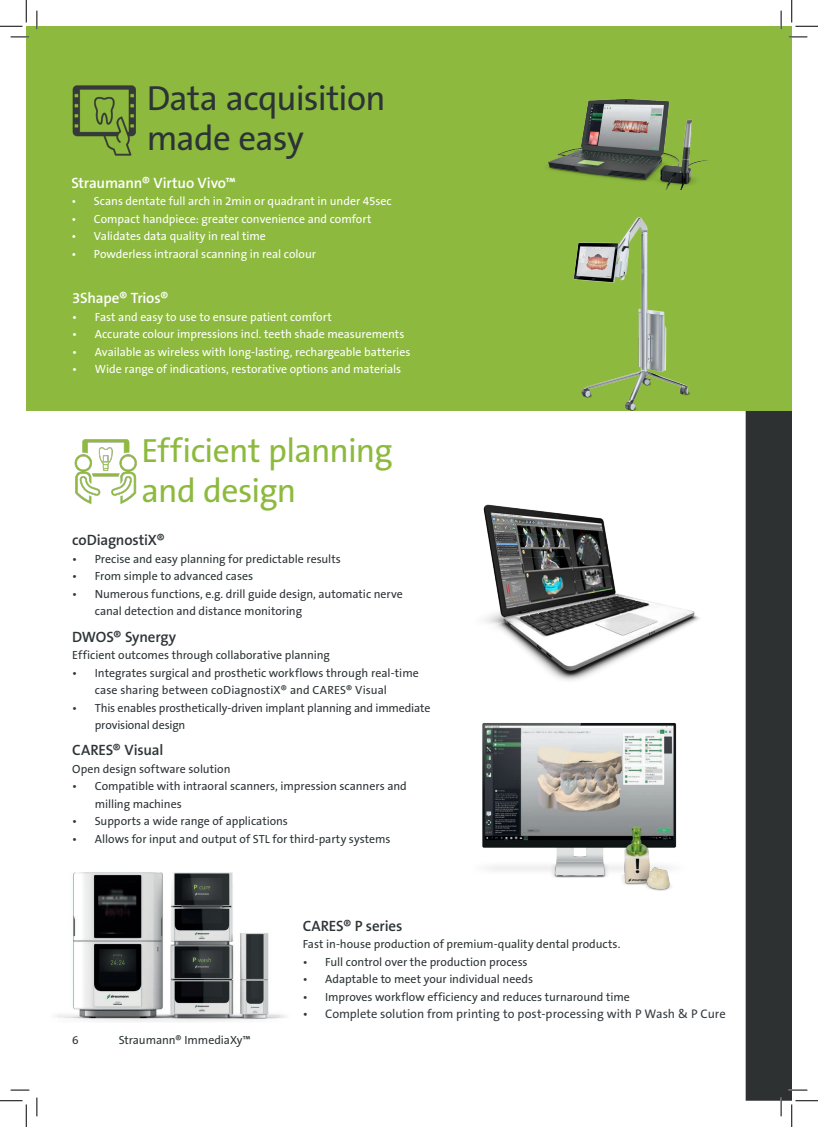
<style>
.page{position:relative;width:818px;height:1127px;background:#fff}
.page>*{position:absolute;margin:0;border:0;box-sizing:border-box;transform-origin:0 0}
.t1{font:35px "The Sans B5 Plain";letter-spacing:-.02em;color:#2c3336}
.t2{font:33.75px "The Sans B5 Plain";letter-spacing:-.025em;color:#8dba3e}
.Copy_Title{font:600 15px "The Sans B6";letter-spacing:-.01em;color:#2d3537}
.t3{font:600 15px "The Sans B6";letter-spacing:-.015em;color:#fff}
.t4{font:12.5px "The Sans B5 Plain";color:#353b40}
.Copy{font:11.88px/17.5px "The Sans B5 Plain";letter-spacing:-.005em;color:#2d3537}
.t5{font:11.88px "The Sans B5 Plain";letter-spacing:-.005em;color:#fff}
</style>
<div class="page">
<div style="left:26px;top:26px;width:766px;height:385px;background:#8dba3e"></div>
<img style="left:548px;top:99px;width:160px;height:90px">
<img style="left:573px;top:217px;width:118px;height:194px">
<img style="left:483px;top:504px;width:216px;height:177px">
<img style="left:55px;top:872px;width:231px;height:150px">
<img style="left:482px;top:723px;width:195px;height:168px">
<img style="left:72px;top:85px;width:64px;height:71px">
<img style="left:74px;top:439px;width:63px;height:65px">
<svg style="left:11px;top:36px;width:18px;height:2px"></svg>
<svg style="left:788px;top:36px;width:19px;height:2px"></svg>
<svg style="left:11px;top:1089px;width:18px;height:1px"></svg>
<svg style="left:36px;top:11px;width:2px;height:18px"></svg>
<svg style="left:36px;top:1097px;width:2px;height:18px"></svg>
<svg style="left:780px;top:11px;width:2px;height:18px"></svg>
<svg style="left:0;top:0;width:27px;height:27px"></svg>
<svg style="left:0;top:1100px;width:27px;height:26px"></svg>
<svg style="left:791px;top:0;width:27px;height:27px"></svg>
<svg style="left:746px;top:411px;width:72px;height:715px"></svg>
<p class="t1" style="left:147px;top:80px;width:240px">Data acquisition</p>
<p class="t1" style="left:147px;top:120px;width:159px">made easy</p>
<p class="t3" style="left:71px;top:175px;width:166px">Straumann® Virtuo Vivo™</p>
<p class="t5" style="left:71px;top:195px;width:322px">• Scans dentate full arch in 2min or quadrant in under 45sec</p>
<p class="t5" style="left:71px;top:213px;width:301px">• Compact handpiece: greater convenience and comfort</p>
<p class="t5" style="left:71px;top:230px;width:196px">• Validates data quality in real time</p>
<p class="t5" style="left:71px;top:248px;width:246px">• Powderless intraoral scanning in real colour</p>
<p class="t3" style="left:72px;top:290px;width:98px">3Shape® Trios®</p>
<p class="t5" style="left:72px;top:310px;width:261px">• Fast and easy to use to ensure patient comfort</p>
<p class="t5" style="left:72px;top:328px;width:334px">• Accurate colour impressions incl. teeth shade measurements</p>
<p class="t5" style="left:72px;top:345px;width:340px">• Available as wireless with long-lasting, rechargeable batteries</p>
<p class="t5" style="left:72px;top:363px;width:330px">• Wide range of indications, restorative options and materials</p>
<p class="t2" style="left:142px;top:433px;width:253px">Efficient planning</p>
<p class="t2" style="left:142px;top:473px;width:156px">and design</p>
<p class="Copy_Title" style="left:72px;top:532px;width:94px">coDiagnostiX®</p>
<p class="Copy" style="left:72px;top:550px;width:270px">• Precise and easy planning for predictable results</p>
<p class="Copy" style="left:72px;top:567px;width:182px">• From simple to advanced cases</p>
<p class="Copy" style="left:95px;top:585px;width:310px;text-indent:-23px">• Numerous functions, e.g. drill guide design, automatic nerve canal detection and distance monitoring</p>
<p class="Copy_Title" style="left:72px;top:628px;width:105px">DWOS® Synergy</p>
<p class="Copy" style="left:72px;top:646px;width:259px">Efficient outcomes through collaborative planning</p>
<p class="Copy" style="left:95px;top:664px;width:326px;text-indent:-23px">• Integrates surgical and prosthetic workflows through real-time case sharing between coDiagnostiX® and CARES® Visual</p>
<p class="Copy" style="left:95px;top:699px;width:337px;text-indent:-23px">• This enables prosthetically-driven implant planning and immediate provisional design</p>
<p class="Copy_Title" style="left:72px;top:742px;width:92px">CARES® Visual</p>
<p class="Copy" style="left:72px;top:760px;width:160px">Open design software solution</p>
<p class="Copy" style="left:95px;top:777px;width:313px;text-indent:-23px">• Compatible with intraoral scanners, impression scanners and milling machines</p>
<p class="Copy" style="left:72px;top:812px;width:217px">• Supports a wide range of applications</p>
<p class="Copy" style="left:72px;top:830px;width:320px">• Allows for input and output of STL for third-party systems</p>
<p class="Copy" style="left:72px;top:1031px;width:8px">6</p>
<p class="Copy" style="left:119px;top:1031px;width:134px">Straumann® ImmediaXy™</p>
<p class="Copy_Title" style="left:303px;top:917px;width:101px">CARES® P series</p>
<p class="Copy" style="left:303px;top:935px;width:319px">Fast in-house production of premium-quality dental products.</p>
<p class="Copy" style="left:303px;top:952px;width:226px">• Full control over the production process</p>
<p class="Copy" style="left:303px;top:970px;width:232px">• Adaptable to meet your individual needs</p>
<p class="Copy" style="left:303px;top:987px;width:329px">• Improves workflow efficiency and reduces turnaround time</p>
<p class="t4" style="left:303px;top:1007px;width:425px">• Complete solution from printing to post-processing with P Wash &amp; P Cure</p>
</div>
